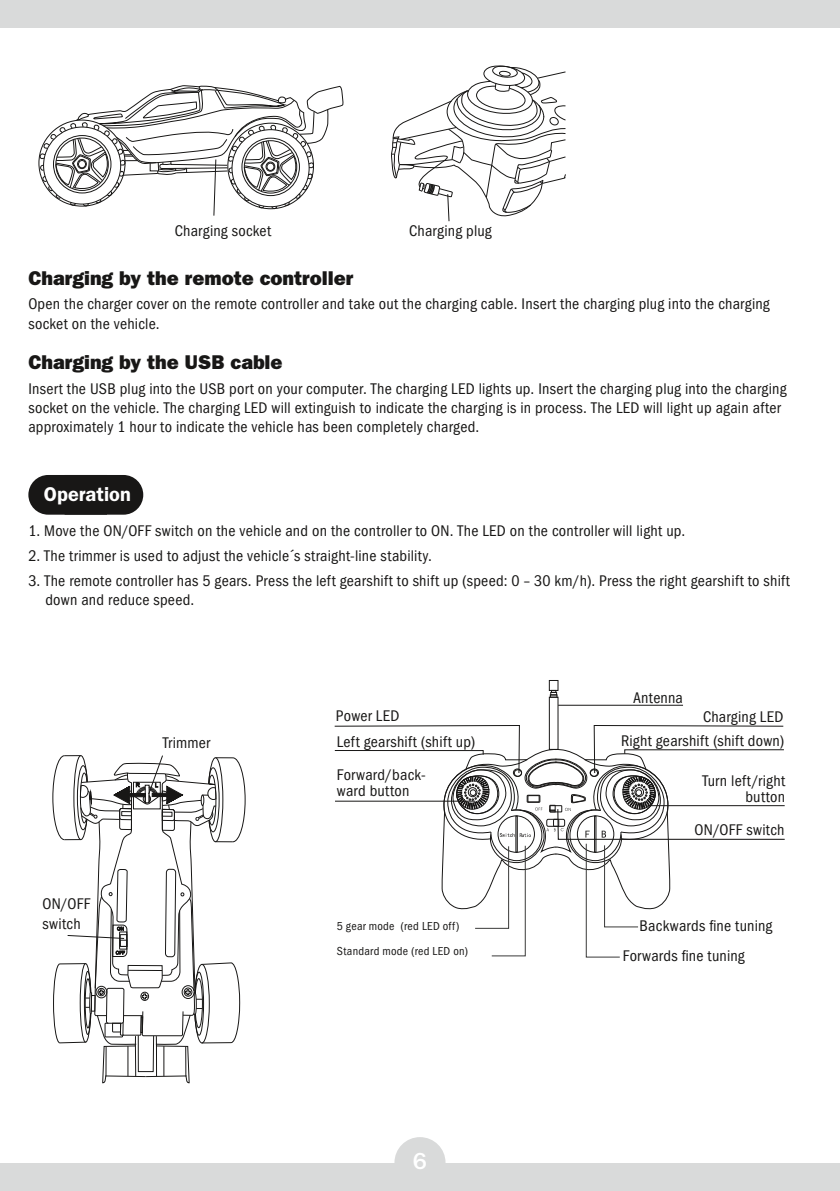
<style>
.page{position:relative;width:840px;height:1191px;background:#fff}
.page>*{position:absolute;margin:0;border:0;box-sizing:border-box;transform-origin:0 0}
.t1{font:500 24px "ITC Franklin Gothic Std";color:#fff}
.t2{font:20px "ITC Franklin Gothic Std Hvy";color:#181716}
.t3{font:600 20px "ITC Franklin Gothic Std";color:#fff}
.t4{font:condensed 16px/19.2px "ITC Franklin Gothic Std";letter-spacing:.015em;color:#181716}
.t5{font:condensed 12px "ITC Franklin Gothic Std";letter-spacing:.025em;color:#181716}
</style>
<div class="page">
<div style="left:0;top:0;width:839px;height:1191px;background:#d9dada"></div>
<div style="left:0;top:28px;width:839px;height:1134px;background:#fff"></div>
<div style="left:394px;top:1137px;width:51px;height:51px;background:#d9dada;border-radius:50%"></div>
<svg style="left:28px;top:475px;width:115px;height:39px;background:#282726"></svg>
<svg style="left:391px;top:65px;width:175px;height:157px"></svg>
<svg style="left:40px;top:85px;width:304px;height:131px"></svg>
<div style="left:548px;top:697px;width:10px;height:52px;border:1px solid #181716"></div>
<div style="left:549px;top:680px;width:8px;height:10px;border:1px solid #181716"></div>
<svg style="left:550px;top:690px;width:7px;height:7px"></svg>
<hr style="left:558px;top:705px;width:124px;height:1px;background:#181716">
<svg style="left:334px;top:725px;width:451px;height:232px"></svg>
<svg style="left:52px;top:755px;width:193px;height:329px"></svg>
<p class="t4" style="left:175px;top:221px;width:98px">Charging socket</p>
<p class="t4" style="left:409px;top:221px;width:84px">Charging plug</p>
<p class="t2" style="left:28px;top:266px;width:326px">Charging by the remote controller</p>
<p class="t4" style="left:28px;top:295px;width:742px">Open the charger cover on the remote controller and take out the charging cable. Insert the charging plug into the charging socket on the vehicle.</p>
<p class="t2" style="left:28px;top:350px;width:255px">Charging by the USB cable</p>
<p class="t4" style="left:28px;top:379px;width:759px">Insert the USB plug into the USB port on your computer. The charging LED lights up. Insert the charging plug into the charging socket on the vehicle. The charging LED will extinguish to indicate the charging is in process. The LED will light up again after approximately 1 hour to indicate the vehicle has been completely charged.</p>
<p class="t3" style="left:44px;top:483px;width:88px">Operation</p>
<p class="t4" style="left:28px;top:521px;width:658px">1. Move the ON/OFF switch on the vehicle and on the controller to ON. The LED on the controller will light up.</p>
<p class="t4" style="left:28px;top:546px;width:405px">2. The trimmer is used to adjust the vehicle´s straight-line stability.</p>
<p class="t4" style="left:45px;top:571px;width:745px;text-indent:-17px">3. The remote controller has 5 gears. Press the left gearshift to shift up (speed: 0 – 30 km/h). Press the right gearshift to shift down and reduce speed.</p>
<p class="t4" style="left:43px;top:894px;width:49px">ON/OFF switch</p>
<p class="t4" style="left:163px;top:733px;width:49px">Trimmer</p>
<p class="t4" style="left:336px;top:703px;width:141px;line-height:26.2px">Power LED<br>Left gearshift (shift up)</p>
<p class="t4" style="left:336px;top:767px;width:90px;line-height:16px">Forward/back&shy;ward button</p>
<p class="t5" style="left:336px;top:919px;width:124px">5 gear mode (red LED off)</p>
<p class="t5" style="left:336px;top:944px;width:133px">Standard mode (red LED on)</p>
<h1 class="t1" style="left:412px;top:1147px;width:16px">6</h1>
<p class="t4" style="left:632px;top:688px;width:51px">Antenna</p>
<p class="t4" style="left:702px;top:706px;width:82px">Charging LED</p>
<p class="t4" style="left:620px;top:731px;width:165px">Right gearshift (shift down)</p>
<p class="t4" style="left:702px;top:773px;width:84px;line-height:16px;text-align:right">Turn left/right button</p>
<p class="t4" style="left:694px;top:820px;width:91px">ON/OFF switch</p>
<p class="t4" style="left:622px;top:911px;width:151px;line-height:29.6px;text-indent:17px">Backwards fine tuning<br>Forwards fine tuning</p>
</div>
